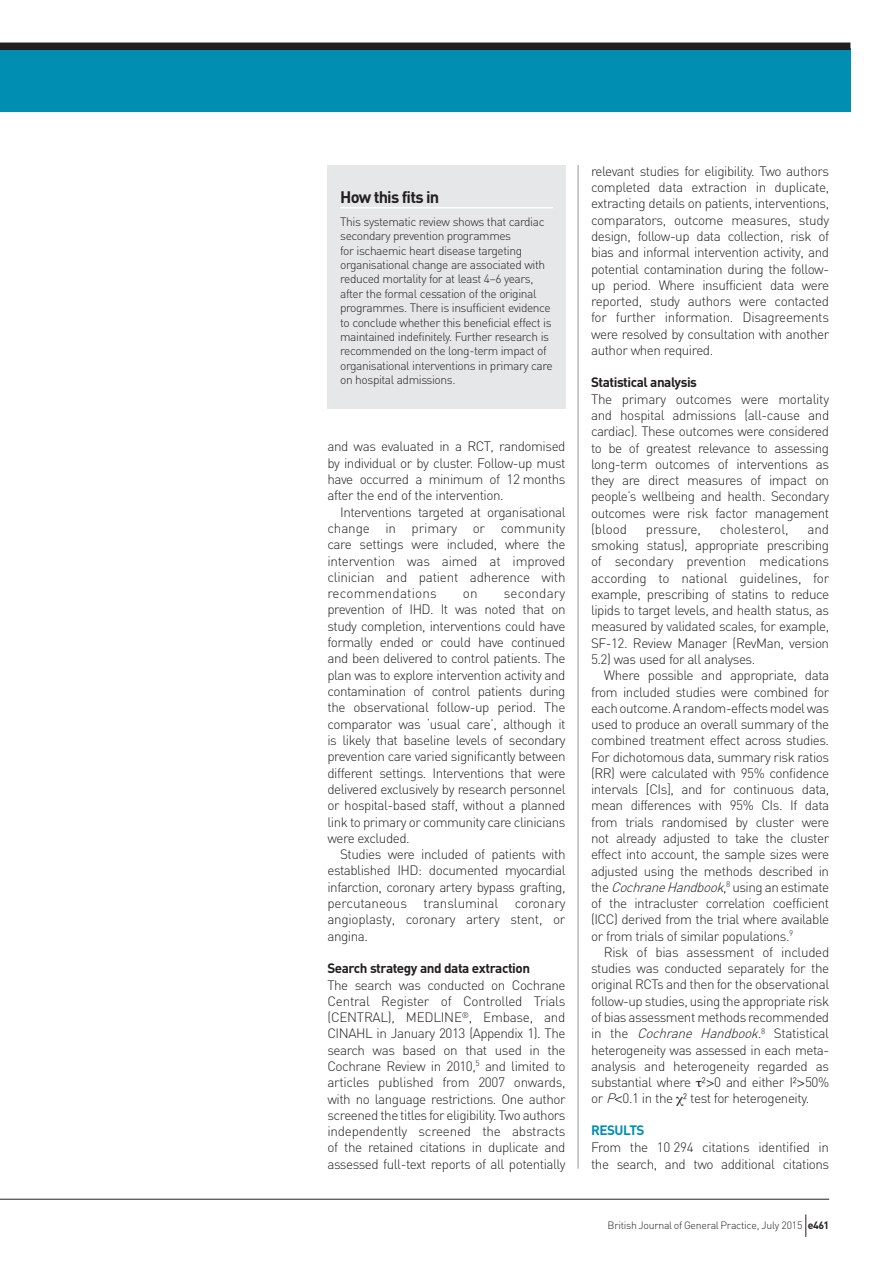
<style>
.page{position:relative;width:893px;height:1263px;background:#fff}
.page>*{position:absolute;margin:0;border:0;box-sizing:border-box;transform-origin:0 0}
.t1{font:700 16.5px "DIN";letter-spacing:-.05em;color:#231f20}
.t2{font:300 13.5px/16.2px "DIN";letter-spacing:-.035em;color:#231f20;text-align:justify}
.t3{font:700 13.5px "DIN";letter-spacing:-.035em;color:#231f20}
.t4{font:300 13.5px "DIN";letter-spacing:-.005em;color:#231f20}
.t5{font:700 13.5px "DIN";letter-spacing:-.035em;color:#008fb3}
.t6{font:300 12px/14.4px "DIN";letter-spacing:-.035em;color:#231f20}
.t7{font:300 10.5px "DIN";letter-spacing:-.025em;color:#231f20}
.s1{font-style:italic}
.s2{font-family:"Helvetica"}
.s3{font-weight:700}
</style>
<div class="page">
<div style="left:0;top:48px;width:850px;height:63px;background:#008fb3"></div>
<div style="left:0;top:43px;width:850px;height:7px;background:#231f20"></div>
<svg style="left:805px;top:1214px;width:1px;height:23px"></svg>
<hr style="left:0;top:1199px;width:829px;height:1px;background:#231f20">
<hr style="left:578px;top:165px;width:1px;height:1004px;background:#939598">
<div style="left:327px;top:165px;width:239px;height:243px;background:#e6e7e9"></div>
<hr style="left:340px;top:207px;width:213px;height:1px;background:#fff">
<p class="t1" style="left:340px;top:186px;width:101px">How this fits in</p>
<p class="t6" style="left:340px;top:214px;width:214px">This systematic review shows that cardiac secondary prevention programmes<br>for ischaemic heart disease targeting organisational change are associated with reduced mortality for at least 4–6 years, after the formal cessation of the original programmes. There is insufficient evidence to conclude whether this beneficial effect is maintained indefinitely. Further research is recommended on the long-term impact of organisational interventions in primary care on hospital admissions.</p>
<p class="t2" style="left:327px;top:438px;width:240px">and was evaluated in a RCT, randomised by individual or by cluster. Follow-up must have occurred a minimum of 12 months after the end of the intervention.</p>
<p class="t2" style="left:327px;top:503px;width:240px;text-indent:13px">Interventions targeted at organisational change in primary or community care settings were included, where the intervention was aimed at improved clinician and patient adherence with recommendations</p>
<p class="t2" style="left:327px;top:585px;width:240px;text-indent:176px">secondary prevention of IHD. It was noted that on study completion, interventions could have formally ended or could have continued and been delivered to control patients. The plan was to explore intervention activity and contamination of control patients during the observational follow-up period. The comparator was ‘usual care’, although it is likely that baseline levels of secondary prevention care varied significantly between different settings. Interventions that were delivered exclusively by research personnel or hospital-based staff, without a planned link to primary or community care clinicians were excluded.</p>
<p class="t2" style="left:327px;top:846px;width:240px;text-indent:13px">Studies were included of patients with established IHD: documented myocardial infarction, coronary artery bypass grafting, percutaneous transluminal coronary angioplasty, coronary artery stent, or angina.</p>
<p class="t3" style="left:327px;top:959px;width:204px">Search strategy and data extraction</p>
<p class="t2" style="left:327px;top:976px;width:240px">The search was conducted on Cochrane Central Register of Controlled Trials (CENTRAL), MEDLINE<sup>®</sup>, Embase, and CINAHL in January 2013 (Appendix 1). The search was based on that used in the Cochrane Review in 2010,<sup>5</sup> and limited to articles published from 2007 onwards, with no language restrictions. One author screened the titles for eligibility. Two authors independently screened the abstracts of the retained citations in duplicate and assessed full-text reports of all potentially</p>
<p class="t2" style="left:463px;top:585px;width:16px">on</p>
<p class="t2" style="left:591px;top:163px;width:240px">relevant studies for eligibility. Two authors completed data extraction in duplicate, extracting details on patients, interventions, comparators, outcome measures, study design, follow-up data collection, risk of bias and informal intervention activity, and potential contamination during the follow&shy;up period. Where insufficient data were reported, study authors were contacted for further information. Disagreements were resolved by consultation with another author when required.</p>
<p class="t3" style="left:591px;top:374px;width:107px">Statistical analysis</p>
<p class="t2" style="left:591px;top:391px;width:240px">The primary outcomes were mortality and hospital admissions (all-cause and cardiac). These outcomes were considered to be of greatest relevance to assessing long-term outcomes of interventions as they are direct measures of impact on people’s wellbeing and health. Secondary outcomes were risk factor management (blood</p>
<p class="t2" style="left:591px;top:521px;width:240px;text-indent:216px">and smoking status), appropriate prescribing of secondary prevention medications according to national guidelines, for example, prescribing of statins to reduce lipids to target levels, and health status, as measured by validated scales, for example, SF-12. Review Manager (RevMan, version 5.2) was used for all analyses.</p>
<p class="t2" style="left:591px;top:667px;width:240px;text-indent:13px">Where possible and appropriate, data from included studies were combined for each outcome. A random-effects model was used to produce an overall summary of the combined treatment effect across studies.<br>For dichotomous data, summary risk ratios (RR) were calculated with 95% confidence intervals [CIs], and for continuous data, mean differences with 95% CIs. If data from trials randomised by cluster were not already adjusted to take the cluster effect into account, the sample sizes were adjusted using the methods described in the <span class="s1">CochraneHandbook</span>,<sup>8</sup> using an estimate of the intracluster correlation coefficient (ICC) derived from the trial where available or from trials of similar populations.<sup>9</sup></p>
<p class="t2" style="left:591px;top:944px;width:240px;text-indent:13px">Risk of bias assessment of included studies was conducted separately for the original RCTs and then for the observational follow-up studies, using the appropriate risk of bias assessment methods recommended i n t h e <span class="s1">Cochrane Handbook.</span><sup>8</sup> S t a t i s t i c a l heterogeneity was assessed in each meta&shy;analysis and heterogeneity regarded as substantial where ▼²<span class="s2">&gt;</span>0 and either I²<span class="s2">&gt;</span>50% or <span class="s1">P</span><span class="s2">&lt;</span>0.1 in the ² test for heterogeneity.</p>
<p class="t5" style="left:591px;top:1121px;width:55px">RESULTS</p>
<p class="t2" style="left:591px;top:1139px;width:240px">From the 10 294 citations identified in the search, and two additional citations</p>
<p class="t4" style="left:646px;top:521px;width:57px">pressure,</p>
<p class="t4" style="left:720px;top:521px;width:70px">cholesterol,</p>
<p class="t7" style="left:608px;top:1219px;width:223px">British Journal of General Practice, July 2015 <span class="s3">e461</span></p>
</div>
